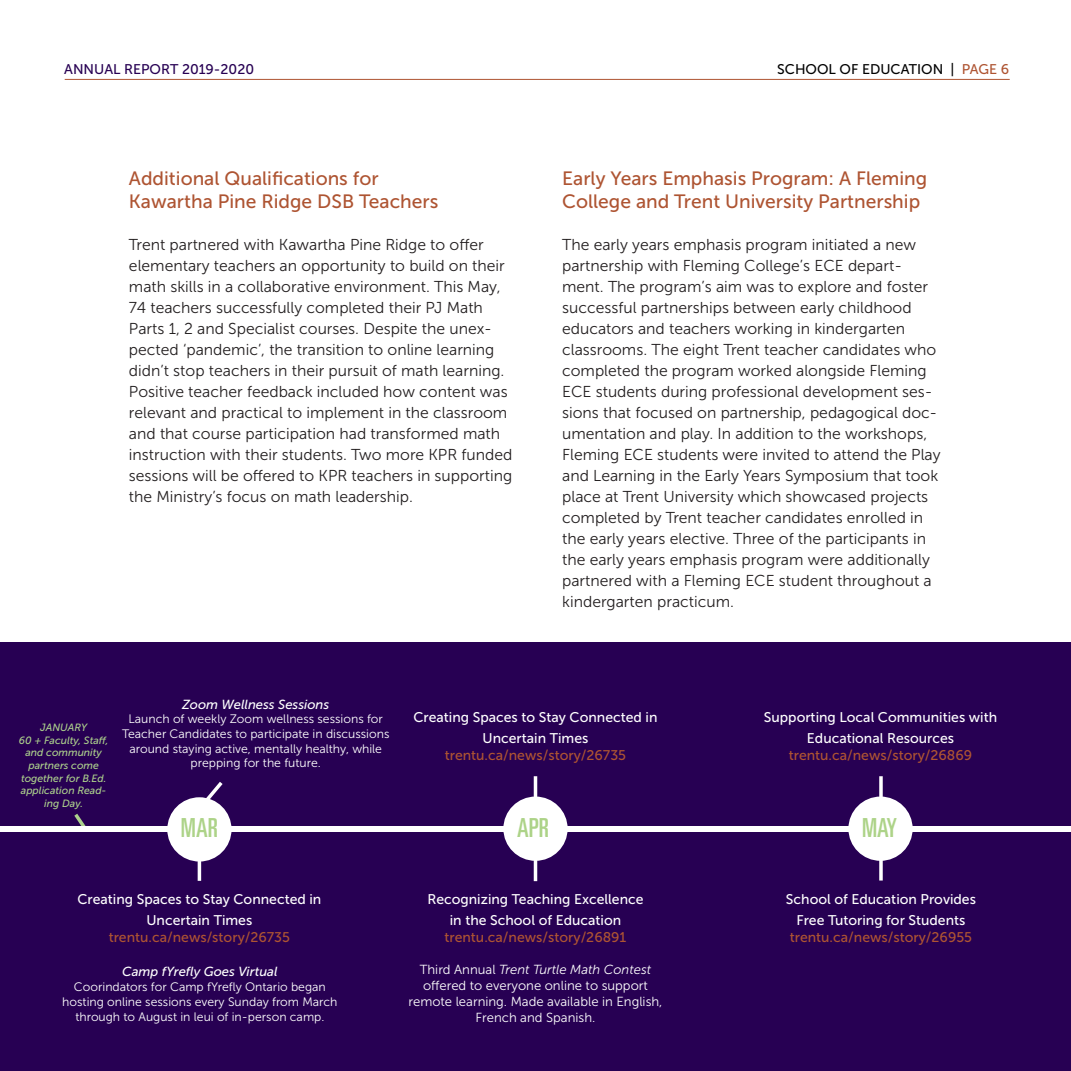
<style>
.page{position:relative;width:1071px;height:1071px;background:#fff}
.page>*{position:absolute;margin:0;border:0;box-sizing:border-box;transform-origin:0 0}
.t1{font:ultra-condensed 26.25px "Univers LT Std";color:#add388}
.t2{font:19.25px/22.8px "Museo Sans 500";color:#ae5432}
.t3{font:15.75px/21px "Museo Sans 300";color:#231f20}
.t4{font:14px/21px "Museo Sans 500";color:#fff;text-align:center}
.t5{font:14px "Museo Sans 500";color:#ae5432}
.t6{font:14px "Museo Sans 500";color:#000}
.t7{font:14px "Museo Sans 500";color:#270053}
.t8{font:13.12px/15.8px "Museo Sans 300";color:#fff;text-align:center}
.t9{font:italic 13.12px "Museo Sans 500";color:#fff}
.t10{font:12.25px/14.7px "Museo Sans 300";color:#fff;text-align:center}
.t11{font:italic 10.5px/12.6px "Museo Sans 500";color:#acd18c;text-align:center}
.s1{color:#ae5432}
.s2{font-style:italic}
</style>
<div class="page">
<div style="left:0;top:642px;width:1071px;height:429px;background:#270053"></div>
<svg style="left:74px;top:813px;width:12px;height:13px"></svg>
<div style="left:0;top:826px;width:1071px;height:6px;background:#fff"></div>
<hr style="left:65px;top:79px;width:945px;height:1px;background:#ae5432">
<div style="left:503px;top:797px;width:65px;height:64px;background:#fff;border-radius:50%"></div>
<div style="left:848px;top:797px;width:65px;height:64px;background:#fff;border-radius:50%"></div>
<hr style="left:534px;top:776px;width:3px;height:32px;background:#fff">
<svg style="left:879px;top:860px;width:4px;height:21px"></svg>
<hr style="left:534px;top:850px;width:3px;height:31px;background:#fff">
<svg style="left:879px;top:776px;width:4px;height:21px"></svg>
<div style="left:167px;top:797px;width:65px;height:65px;background:#fff;border-radius:50%"></div>
<svg style="left:192px;top:782px;width:34px;height:30px"></svg>
<hr style="left:198px;top:849px;width:3px;height:32px;background:#fff">
<p class="t7" style="left:64px;top:61px;width:191px">ANNUAL REPORT 2019-2020</p>
<p class="t6" style="left:777px;top:61px;width:233px">SCHOOL OF EDUCATION | <span class="s1">PAGE 6</span></p>
<p class="t2" style="left:129px;top:167px;width:311px">Additional Qualifications for<br>Kawartha Pine Ridge DSB Teachers</p>
<p class="t3" style="left:129px;top:234px;width:385px">Trent partnered with Kawartha Pine Ridge to offer elementary teachers an opportunity to build on their math skills in a collaborative environment. This May, 74 teachers successfully completed their PJ Math Parts 1, 2 and Specialist courses. Despite the unex&shy;pected ‘pandemic’, the transition to online learning didn’t stop teachers in their pursuit of math learning.<br>Positive teacher feedback included how content was relevant and practical to implement in the classroom and that course participation had transformed math instruction with their students. Two more KPR funded sessions will be offered to KPR teachers in supporting the Ministry’s focus on math leadership.</p>
<p class="t2" style="left:562px;top:167px;width:367px">Early Years Emphasis Program: A Fleming<br>College and Trent University Partnership</p>
<p class="t3" style="left:562px;top:234px;width:380px">The early years emphasis program initiated a new partnership with Fleming College’s ECE depart&shy;ment. The program’s aim was to explore and foster successful partnerships between early childhood educators and teachers working in kindergarten classrooms. The eight Trent teacher candidates who completed the program worked alongside Fleming ECE students during professional development ses&shy;sions that focused on partnership, pedagogical doc&shy;umentation and play. In addition to the workshops, Fleming ECE students were invited to attend the Play and Learning in the Early Years Symposium that took place at Trent University which showcased projects completed by Trent teacher candidates enrolled in the early years elective. Three of the participants in the early years emphasis program were additionally partnered with a Fleming ECE student throughout a kindergarten practicum.</p>
<p class="t11" style="left:19px;top:721px;width:91px">JANUARY<br>60 + Faculty, Staff, and community partners come together for B.Ed. application Read&shy;ing Day.</p>
<p class="t9" style="left:182px;top:697px;width:149px">Zoom Wellness Sessions</p>
<p class="t10" style="left:122px;top:712px;width:269px">Launch of weekly Zoom wellness sessions for Teacher Candidates to participate in discussions around staying active, mentally healthy, while prepping for the future.</p>
<h1 class="t1" style="left:181px;top:813px;width:38px">MAR</h1>
<p class="t4" style="left:414px;top:707px;width:245px">Creating Spaces to Stay Connected in<br>Uncertain Times</p>
<p class="t5" style="left:445px;top:747px;width:183px">trentu.ca/news/story/26735</p>
<p class="t4" style="left:764px;top:707px;width:235px">Supporting Local Communities with<br>Educational Resources</p>
<p class="t5" style="left:789px;top:747px;width:185px">trentu.ca/news/story/26869</p>
<h1 class="t1" style="left:517px;top:812px;width:34px">APR</h1>
<h1 class="t1" style="left:862px;top:812px;width:36px">MAY</h1>
<p class="t4" style="left:77px;top:889px;width:245px">Creating Spaces to Stay Connected in<br>Uncertain Times</p>
<p class="t5" style="left:109px;top:929px;width:183px">trentu.ca/news/story/26735</p>
<p class="t9" style="left:122px;top:965px;width:157px">Camp fYrefly Goes Virtual</p>
<p class="t10" style="left:62px;top:980px;width:277px">Coorindators for Camp fYrefly Ontario began hosting online sessions every Sunday from March through to August in leui of in-person camp.</p>
<p class="t4" style="left:427px;top:889px;width:218px">Recognizing Teaching Excellence in the School of Education</p>
<p class="t5" style="left:445px;top:929px;width:183px">trentu.ca/news/story/26891</p>
<p class="t8" style="left:408px;top:962px;width:256px">Third Annual <span class="s2">Trent Turtle Math Contest </span>offered to everyone online to support remote learning. Made available in English, French and Spanish.</p>
<p class="t4" style="left:786px;top:889px;width:192px">School of Education Provides<br>Free Tutoring for Students</p>
<p class="t5" style="left:790px;top:929px;width:184px">trentu.ca/news/story/26955</p>
</div>
